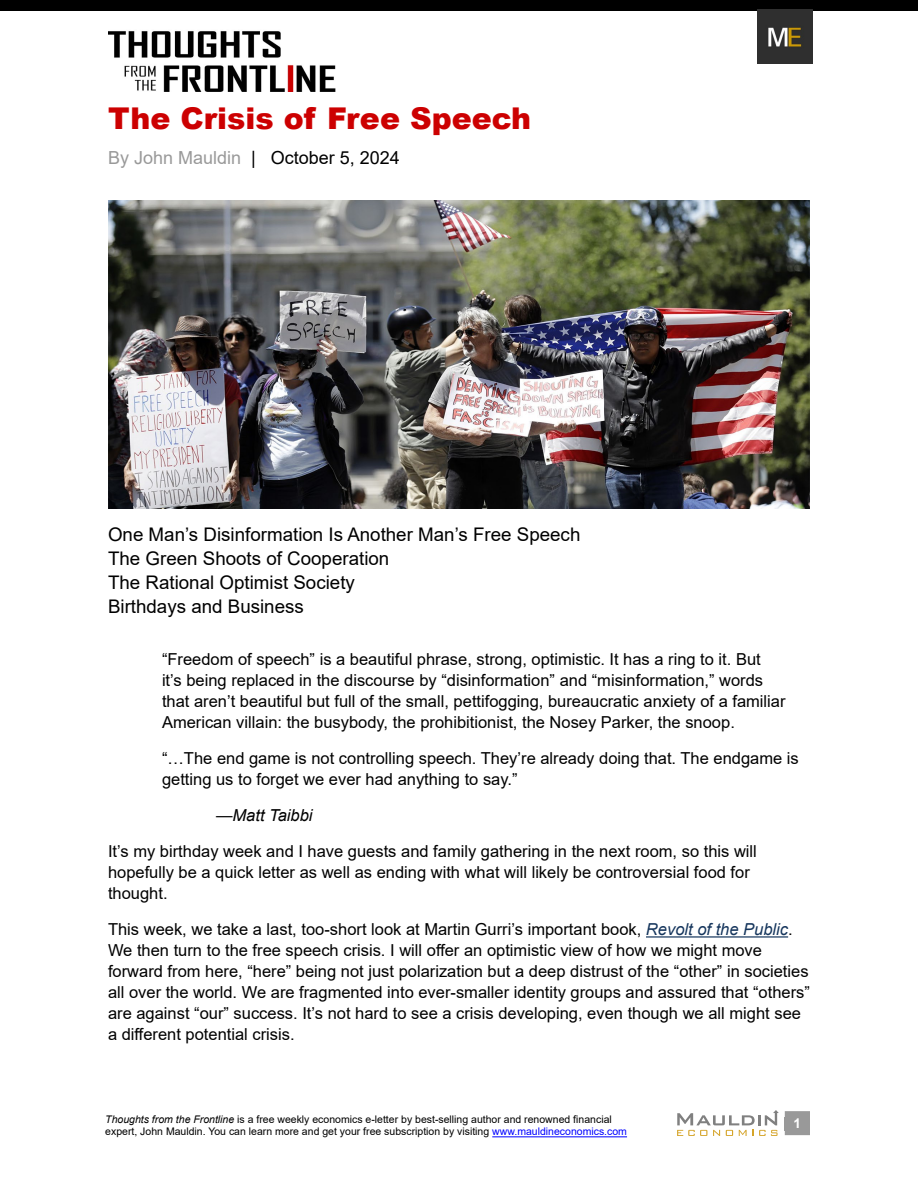
<style>
.page{position:relative;width:918px;height:1188px;background:#fff}
.page>*{position:absolute;margin:0;border:0;box-sizing:border-box;transform-origin:0 0}
.FirstHeading{font:900 30px "Arial";color:#cc0001}
.TOC-Subhead{font:18.75px "Arial";color:#000}
.Date-Issue{font:18px "Arial";color:#000}
.Body-Text{font:16.5px/21px "Arial";color:#000}
.Body-Text-Indent{font:16.5px/21px "Arial";color:#000}
.Body-Text-Indent-Double{font:italic 16.5px "Arial";color:#000}
.t1{font:700 13.5px "Arial";color:#fff}
.t2{font:10.5px/12.6px "Arial";color:#000}
.s1{color:#999}
.s2{font-style:normal}
.s3{font-style:italic;color:#16365d}
.s4{font-style:italic}
.s5{color:#00f}
</style>
<div class="page">
<div style="left:785px;top:1111px;width:25px;height:24px;background:#999"></div>
<hr style="left:492px;top:1136px;width:135px;height:1px;background:#00f">
<img style="left:108px;top:31px;width:228px;height:61px">
<div style="left:0;top:0;width:918px;height:11px;background:#000"></div>
<img style="left:758px;top:9px;width:55px;height:55px">
<svg style="left:677px;top:1110px;width:102px;height:26px"></svg>
<hr style="left:646px;top:936px;width:142px;height:2px;background:#16365d">
<img style="left:108px;top:200px;width:702px;height:309px">
<p class="FirstHeading" style="left:108px;top:97px;width:425px">The Crisis of Free Speech</p>
<p class="Date-Issue" style="left:108px;top:146px;width:293px"><span class="s1">By John Mauldin</span> | October 5, 2024</p>
<p class="TOC-Subhead" style="left:108px;top:521px;width:474px">One Man’s Disinformation Is Another Man’s Free Speech</p>
<p class="TOC-Subhead" style="left:108px;top:545px;width:283px">The Green Shoots of Cooperation</p>
<p class="TOC-Subhead" style="left:108px;top:569px;width:248px">The Rational Optimist Society</p>
<p class="TOC-Subhead" style="left:108px;top:593px;width:197px">Birthdays and Business</p>
<p class="Body-Text-Indent" style="left:162px;top:649px;width:625px">“Freedom of speech” is a beautiful phrase, strong, optimistic. It has a ring to it. But<br>it’s being replaced in the discourse by “disinformation” and “misinformation,” words that aren’t beautiful but full of the small, pettifogging, bureaucratic anxiety of a familiar American villain: the busybody, the prohibitionist, the Nosey Parker, the snoop.</p>
<p class="Body-Text-Indent" style="left:162px;top:748px;width:638px">“…The end game is not controlling speech. They’re already doing that. The endgame is getting us to forget we ever had anything to say.”</p>
<p class="Body-Text-Indent-Double" style="left:216px;top:805px;width:98px"><span class="s2">—</span>Matt Taibbi</p>
<p class="Body-Text" style="left:108px;top:841px;width:650px">It’s my birthday week and I have guests and family gathering in the next room, so this will hopefully be a quick letter as well as ending with what will likely be controversial food for thought.</p>
<p class="Body-Text" style="left:108px;top:919px;width:703px">This week, we take a last, too-short look at Martin Gurri’s important book, <span class="s3">Revolt of the Public</span>.<br>We then turn to the free speech crisis. I will offer an optimistic view of how we might move forward from here, “here” being not just polarization but a deep distrust of the “other” in societies all over the world. We are fragmented into ever-smaller identity groups and assured that “others” are against “our” success. It’s not hard to see a crisis developing, even though we all might see a different potential crisis.</p>
<p class="t2" style="left:105px;top:1113px;width:523px"><span class="s4">Thoughts from the Frontline</span> is a free weekly economics e-letter by best-selling author and renowned financial expert, John Mauldin. You can learn more and get your free subscription by visiting <span class="s5">www.mauldineconomics.com</span></p>
<p class="t1" style="left:794px;top:1113px;width:9px">1</p>
</div>
